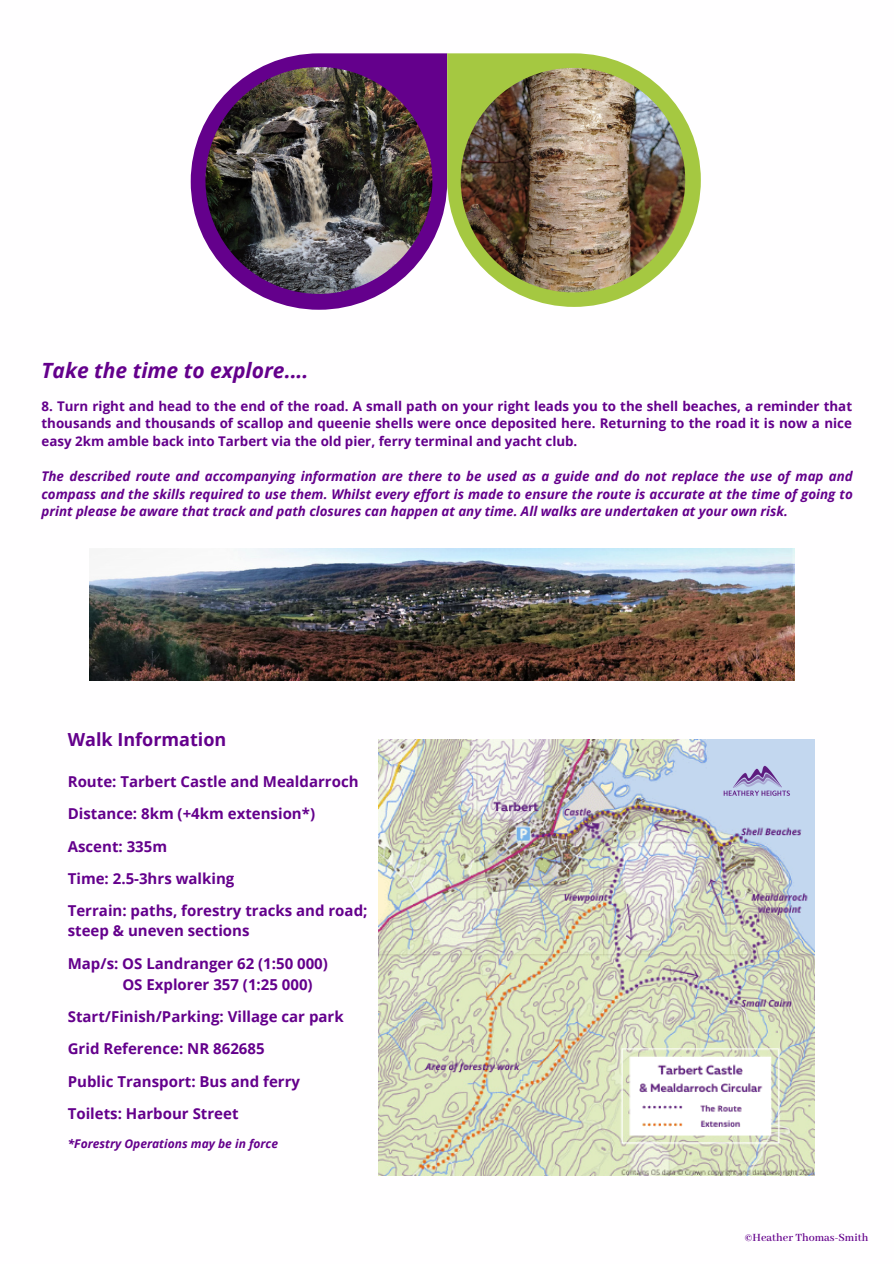
<style>
.page{position:relative;width:894px;height:1264px;background:#fff}
.page>*{position:absolute;margin:0;border:0;box-sizing:border-box;transform-origin:0 0}
.t1{font:italic 700 21px "Open Sans";color:#64008c}
.t2{font:700 18px "Open Sans";color:#64008c}
.t3{font:700 15px/20.2px "Open Sans";color:#64008c}
.t4{font:italic 700 13.35px/17.5px "Open Sans";color:#64008c;text-align:justify}
.t5{font:700 13.35px/17.5px "Open Sans";color:#64008c;text-align:justify}
.t6{font:italic 700 12px "Open Sans";color:#64008c}
.t7{font:600 12px "Abhaya Libre";color:#64008c}
</style>
<div class="page">
<svg style="left:191px;top:53px;width:256px;height:257px"></svg>
<img style="left:205px;top:67px;width:227px;height:227px">
<svg style="left:447px;top:53px;width:253px;height:254px"></svg>
<img style="left:460px;top:68px;width:225px;height:224px">
<img style="left:89px;top:548px;width:705px;height:132px">
<img style="left:378px;top:739px;width:436px;height:436px">
<img style="left:719px;top:760px;width:75px;height:40px">
<p class="t1" style="left:41px;top:355px;width:268px">Take the time to explore....</p>
<p class="t5" style="left:41px;top:397px;width:811px">8. Turn right and head to the end of the road. A small path on your right leads you to the shell beaches, a reminder that thousands and thousands of scallop and queenie shells were once deposited here. Returning to the road it is now a nice easy 2km amble back into Tarbert via the old pier, ferry terminal and yacht club.</p>
<p class="t4" style="left:41px;top:467px;width:812px">The described route and accompanying information are there to be used as a guide and do not replace the use of map and compass and the skills required to use them. Whilst every effort is made to ensure the route is accurate at the time of going to print please be aware that track and path closures can happen at any time. All walks are undertaken at your own risk.</p>
<p class="t2" style="left:68px;top:726px;width:160px">Walk Information</p>
<p class="t3" style="left:68px;top:771px;width:292px">Route: Tarbert Castle and Mealdarroch</p>
<p class="t3" style="left:68px;top:803px;width:249px">Distance: 8km (+4km extension*)</p>
<p class="t3" style="left:68px;top:835px;width:101px">Ascent: 335m</p>
<p class="t3" style="left:68px;top:867px;width:168px">Time: 2.5-3hrs walking</p>
<p class="t3" style="left:68px;top:900px;width:301px">Terrain: paths, forestry tracks and road; steep &amp; uneven sections</p>
<p class="t3" style="left:68px;top:952px;width:261px">Map/s: OS Landranger 62 (1:50 000)</p>
<p class="t3" style="left:122px;top:973px;width:192px">OS Explorer 357 (1:25 000)</p>
<p class="t3" style="left:68px;top:1006px;width:277px">Start/Finish/Parking: Village car park</p>
<p class="t3" style="left:68px;top:1038px;width:198px">Grid Reference: NR 862685</p>
<p class="t3" style="left:68px;top:1070px;width:234px">Public Transport: Bus and ferry</p>
<p class="t3" style="left:68px;top:1102px;width:172px">Toilets: Harbour Street</p>
<p class="t6" style="left:68px;top:1135px;width:212px">*Forestry Operations may be in force</p>
<p class="t7" style="left:744px;top:1230px;width:125px">©Heather Thomas-Smith</p>
</div>
